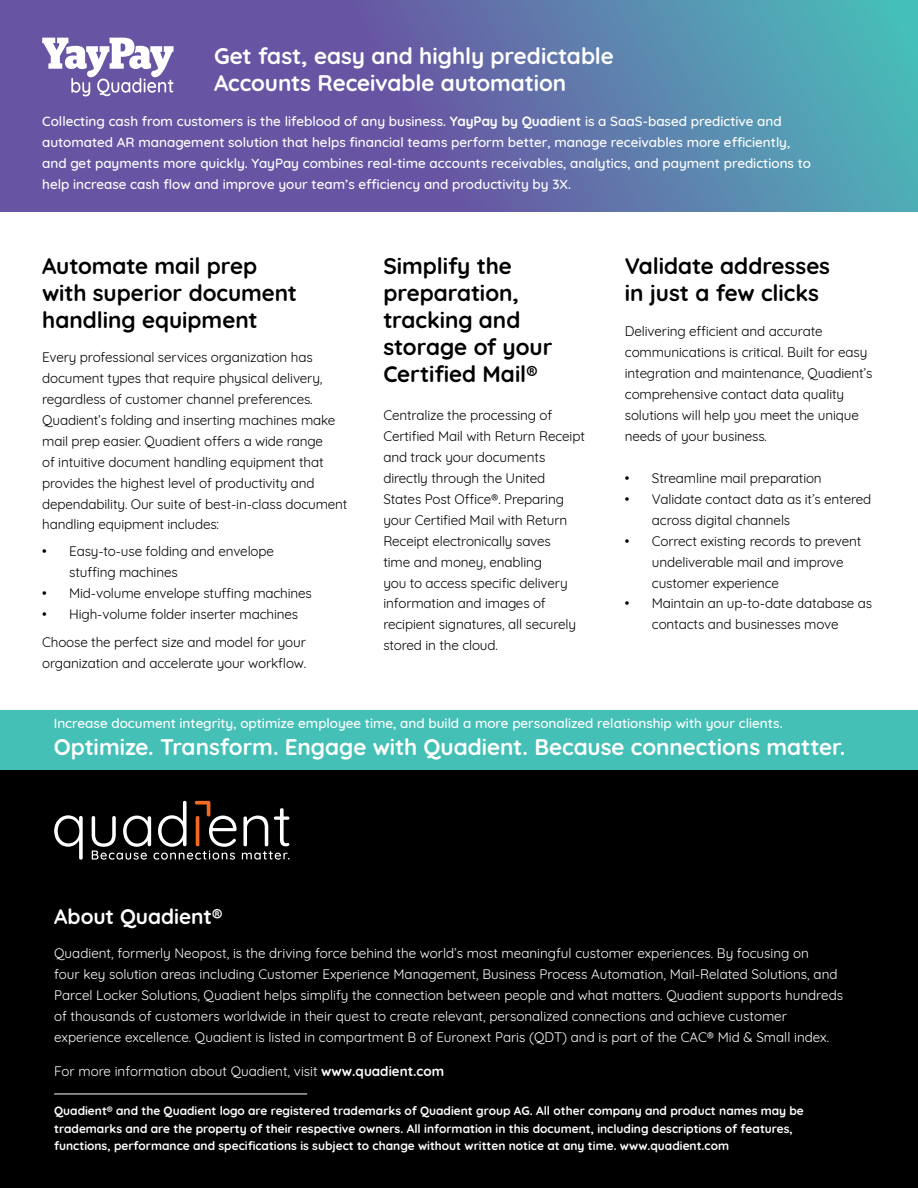
<style>
.page{position:relative;width:918px;height:1188px;background:#fff}
.page>*{position:absolute;margin:0;border:0;box-sizing:border-box;transform-origin:0 0}
.t1{font:700 22.5px/27px "Quicksand";color:#000}
.t2{font:700 22.5px/27px "Quicksand";letter-spacing:-.005em;color:#fff}
.t3{font:700 20.85px "Quicksand";color:#fff}
.t4{font:13.5px/21px "Quicksand";letter-spacing:-.01em;color:#000}
.t5{font:13.5px/21px "Quicksand";color:#fff}
.t6{font:500 13.5px/21px "Quicksand";color:#fff}
.t7{font:700 12px/18px "Quicksand";color:#fff}
.s1{font-weight:700}
</style>
<div class="page">
<div style="left:0;top:710px;width:918px;height:69px;background:#44c0b6"></div>
<div style="left:0;top:770px;width:918px;height:418px;background:#000"></div>
<hr style="left:54px;top:1094px;width:253px;height:1px;background:#fff">
<svg style="left:54px;top:815px;width:29px;height:45px"></svg>
<svg style="left:92px;top:801px;width:197px;height:59px"></svg>
<svg style="left:0;top:0;width:918px;height:211px;background:#6072aa"></svg>
<svg style="left:42px;top:38px;width:132px;height:58px"></svg>
<h1 class="t2" style="left:214px;top:41px;width:401px">Get fast, easy and highly predictable<br>Accounts Receivable automation</h1>
<p class="t6" style="left:42px;top:109px;width:770px">Collecting cash from customers is the lifeblood of any business. <span class="s1">YayPay by Quadient</span> is a SaaS-based predictive and automated AR management solution that helps financial teams perform better, manage receivables more efficiently, and get payments more quickly. YayPay combines real-time accounts receivables, analytics, and payment predictions to help increase cash flow and improve your team’s efficiency and productivity by 3X.</p>
<h1 class="t1" style="left:42px;top:250px;width:256px">Automate mail prep with superior document handling equipment</h1>
<p class="t4" style="left:42px;top:345px;width:307px">Every professional services organization has document types that require physical delivery, regardless of customer channel preferences.<br>Quadient’s folding and inserting machines make mail prep easier. Quadient offers a wide range<br>of intuitive document handling equipment that provides the highest level of productivity and dependability. Our suite of best-in-class document handling equipment includes:</p>
<p class="t4" style="left:69px;top:539px;width:206px;text-indent:-27px">• Easy-to-use folding and envelope stuffing machines</p>
<p class="t4" style="left:42px;top:581px;width:271px">• Mid-volume envelope stuffing machines</p>
<p class="t4" style="left:42px;top:598px;width:265px;line-height:28.5px">• High-volume folder inserter machines<br>Choose the perfect size and model for your</p>
<p class="t4" style="left:42px;top:652px;width:266px">organization and accelerate your workflow.</p>
<h1 class="t1" style="left:383px;top:250px;width:171px">Simplify the preparation, tracking and storage of your<br>Certified Mail®</h1>
<p class="t4" style="left:383px;top:403px;width:203px">Centralize the processing of<br>Certified Mail with Return Receipt and track your documents directly through the United<br>States Post Office®. Preparing your Certified Mail with Return<br>Receipt electronically saves<br>time and money, enabling<br>you to access specific delivery information and images of recipient signatures, all securely stored in the cloud.</p>
<h1 class="t1" style="left:625px;top:250px;width:207px">Validate addresses in just a few clicks</h1>
<p class="t4" style="left:625px;top:320px;width:249px">Delivering efficient and accurate communications is critical. Built for easy integration and maintenance, Quadient’s comprehensive contact data quality solutions will help you meet the unique needs of your business.</p>
<p class="t4" style="left:625px;top:466px;width:198px">• Streamline mail preparation</p>
<p class="t4" style="left:652px;top:487px;width:221px;text-indent:-27px">• Validate contact data as it’s entered across digital channels</p>
<p class="t4" style="left:652px;top:529px;width:211px;text-indent:-27px">• Correct existing records to prevent undeliverable mail and improve customer experience</p>
<p class="t4" style="left:625px;top:592px;width:249px;text-align:center">• Maintain an up-to-date database as contacts and businesses move</p>
<p class="t6" style="left:54px;top:711px;width:730px">Increase document integrity, optimize employee time, and build a more personalized relationship with your clients.</p>
<h1 class="t2" style="left:54px;top:731px;width:793px">Optimize. Transform. Engage with Quadient. Because connections matter.</h1>
<h2 class="t3" style="left:54px;top:899px;width:170px">About Quadient®</h2>
<p class="t5" style="left:54px;top:942px;width:790px">Quadient, formerly Neopost, is the driving force behind the world’s most meaningful customer experiences. By focusing on<br>four key solution areas including Customer Experience Management, Business Process Automation, Mail-Related Solutions, and Parcel Locker Solutions, Quadient helps simplify the connection between people and what matters. Quadient supports hundreds of thousands of customers worldwide in their quest to create relevant, personalized connections and achieve customer experience excellence. Quadient is listed in compartment B of Euronext Paris (QDT) and is part of the CAC® Mid &amp; Small index.</p>
<p class="t5" style="left:54px;top:1060px;width:391px">For more information about Quadient, visit <span class="s1">www.quadient.com</span></p>
<p class="t7" style="left:54px;top:1100px;width:751px">Quadient® and the Quadient logo are registered trademarks of Quadient group AG. All other company and product names may be trademarks and are the property of their respective owners. All information in this document, including descriptions of features, functions, performance and specifications is subject to change without written notice at any time. www.quadient.com</p>
</div>
